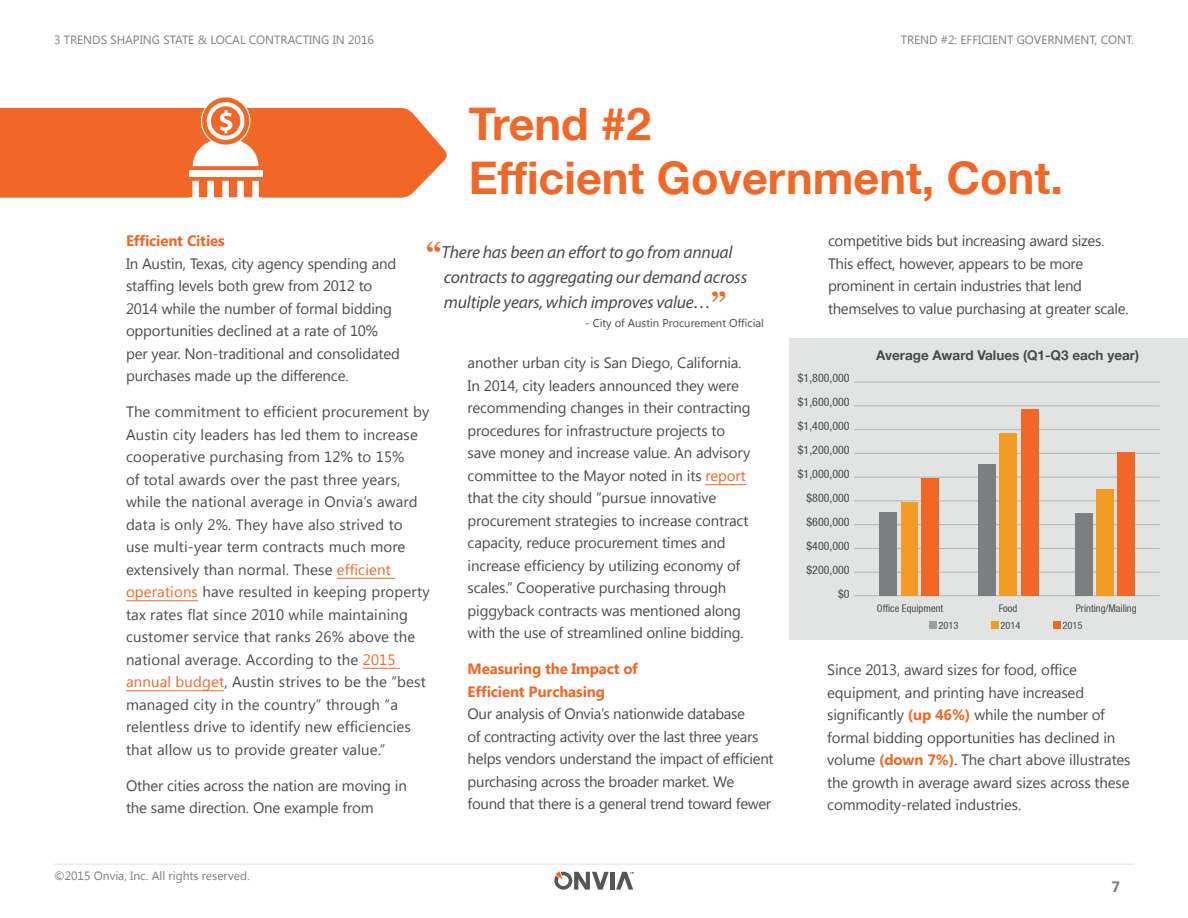
<style>
.page{position:relative;width:1188px;height:918px;background:#fff}
.page>*{position:absolute;margin:0;border:0;box-sizing:border-box;transform-origin:0 0}
.t1{font:700 45px/54px "Helvetica 75";color:#f26725}
.t2{font:italic 17.55px/25px "Myriad Pro";letter-spacing:-.01em;color:#494b4c}
.t3{font:15px/22.5px "Segoe UI";letter-spacing:-.01em;color:#494b4c}
.t4{font:15px/22.5px "Segoe UI";letter-spacing:.01em;color:#494b4c}
.t5{font:700 15px/22.5px "Segoe UI";letter-spacing:-.01em;color:#f26725}
.t6{font:700 15px "Segoe UI";color:#7c7e81}
.t7{font:700 13.5px "Helvetica 75";color:#494b4c}
.t8{font:12px "Segoe UI";color:#7d7e82}
.t9{font:condensed 12px/24px "Helvetica 57";color:#494b4c;text-align:right}
.t10{font:11.25px "Segoe UI";color:#494b4c}
.t11{font:condensed 10.5px "Helvetica 57";color:#494b4c}
.s1{color:#f26725}
.s2{font-family:"Georgia";font-weight:700;font-style:normal;font-size:30.15px;color:#f26725}
.s3{font-style:italic}
.s4{font-weight:700;color:#f26725}
.s5{color:#231f20}
</style>
<div class="page">
<hr style="left:54px;top:864px;width:1080px;height:1px;background:#e1e2e4">
<svg style="left:616px;top:872px;width:18px;height:18px"></svg>
<div style="left:610px;top:872px;width:5px;height:18px;background:#565656"></div>
<svg style="left:554px;top:872px;width:55px;height:18px"></svg>
<div style="left:789px;top:339px;width:399px;height:301px;background:#e2e4e4"></div>
<hr style="left:854px;top:595px;width:306px;height:1px;background:#b5b4b6">
<hr style="left:854px;top:382px;width:306px;height:1px;background:#b5b4b6">
<hr style="left:854px;top:405px;width:306px;height:1px;background:#b5b4b6">
<hr style="left:854px;top:429px;width:306px;height:1px;background:#b5b4b6">
<hr style="left:854px;top:453px;width:306px;height:1px;background:#b5b4b6">
<hr style="left:854px;top:477px;width:306px;height:1px;background:#b5b4b6">
<hr style="left:854px;top:501px;width:306px;height:1px;background:#b5b4b6">
<hr style="left:854px;top:524px;width:306px;height:1px;background:#b5b4b6">
<hr style="left:854px;top:548px;width:306px;height:1px;background:#b5b4b6">
<hr style="left:854px;top:572px;width:306px;height:1px;background:#b5b4b6">
<hr style="left:337px;top:578px;width:58px;height:1px;background:#f26725">
<hr style="left:126px;top:601px;width:72px;height:1px;background:#f26725">
<hr style="left:363px;top:668px;width:37px;height:1px;background:#f26725">
<hr style="left:126px;top:691px;width:98px;height:1px;background:#f26725">
<hr style="left:706px;top:484px;width:40px;height:1px;background:#f26725">
<div style="left:922px;top:479px;width:17px;height:117px;background:#f26725"></div>
<div style="left:901px;top:502px;width:17px;height:94px;background:#f49b24"></div>
<div style="left:879px;top:512px;width:18px;height:84px;background:#7d7e82"></div>
<div style="left:1021px;top:410px;width:18px;height:186px;background:#f26725"></div>
<div style="left:1000px;top:433px;width:17px;height:163px;background:#f49b24"></div>
<div style="left:978px;top:465px;width:17px;height:131px;background:#7d7e82"></div>
<div style="left:1118px;top:453px;width:17px;height:143px;background:#f26725"></div>
<div style="left:1097px;top:490px;width:17px;height:106px;background:#f49b24"></div>
<div style="left:1076px;top:513px;width:17px;height:83px;background:#7d7e82"></div>
<div style="left:929px;top:622px;width:7px;height:7px;background:#9d9fa2"></div>
<div style="left:991px;top:622px;width:7px;height:7px;background:#f49b24"></div>
<div style="left:1053px;top:622px;width:7px;height:7px;background:#f26725"></div>
<svg style="left:0;top:97px;width:447px;height:101px"></svg>
<p class="t8" style="left:54px;top:32px;width:322px">3 TRENDS SHAPING STATE &amp; LOCAL CONTRACTING IN 2016</p>
<p class="t8" style="left:901px;top:32px;width:235px">TREND #2: EFFICIENT GOVERNMENT, CONT.</p>
<h1 class="t1" style="left:469px;top:96px;width:596px">Trend #2<br>Efficient Government, Cont.</h1>
<p class="t5" style="left:126px;top:229px;width:100px">Efficient Cities</p>
<p class="t3" style="left:126px;top:251px;width:275px">In Austin, Texas, city agency spending and staffing levels both grew from 2012 to 2014 while the number of formal bidding opportunities declined at a rate of 10% per year. Non-traditional and consolidated purchases made up the difference.</p>
<p class="t4" style="left:126px;top:400px;width:305px">The commitment to efficient procurement by Austin city leaders has led them to increase cooperative purchasing from 12% to 15%<br>of total awards over the past three years, while the national average in Onvia’s award data is only 2%. They have also strived to<br>use multi-year term contracts much more extensively than normal. These <span class="s1">efficient operations</span> have resulted in keeping property tax rates flat since 2010 while maintaining customer service that ranks 26% above the national average. According to the <span class="s1">2015 annual budget</span>, Austin strives to be the “best managed city in the country” through “a relentless drive to identify new efficiencies that allow us to provide greater value.”</p>
<p class="t3" style="left:126px;top:773px;width:282px">Other cities across the nation are moving in the same direction. One example from</p>
<p class="t2" style="left:444px;top:239px;width:305px;text-indent:-18px"><span class="s2">“</span>There has been an effort to go from annual contracts to aggregating our demand across multiple years, which improves value…<span class="s2">”</span></p>
<p class="t10" style="left:585px;top:315px;width:180px"><span class="s3">-</span> City of Austin Procurement Official</p>
<p class="t3" style="left:468px;top:351px;width:285px">another urban city is San Diego, California.<br>In 2014, city leaders announced they were recommending changes in their contracting procedures for infrastructure projects to save money and increase value. An advisory committee to the Mayor noted in its <span class="s1">report </span>that the city should “pursue innovative procurement strategies to increase contract capacity, reduce procurement times and increase efficiency by utilizing economy of scales.” Cooperative purchasing through piggyback contracts was mentioned along with the use of streamlined online bidding.</p>
<p class="t5" style="left:468px;top:657px;width:172px">Measuring the Impact of<br>Efficient Purchasing</p>
<p class="t3" style="left:468px;top:702px;width:308px">Our analysis of Onvia’s nationwide database<br>of contracting activity over the last three years helps vendors understand the impact of efficient purchasing across the broader market. We found that there is a general trend toward fewer</p>
<p class="t8" style="left:54px;top:868px;width:197px">©2015 Onvia, Inc. All rights reserved.</p>
<p class="t3" style="left:828px;top:229px;width:302px">competitive bids but increasing award sizes.<br>This effect, however, appears to be more prominent in certain industries that lend themselves to value purchasing at greater scale.</p>
<p class="t9" style="left:798px;top:365px;width:53px">$1,800,000 $1,600,000 $1,400,000 $1,200,000 $1,000,000 $800,000 $600,000 $400,000 $200,000 $0</p>
<p class="t7" style="left:876px;top:347px;width:265px">Average Award Values (Q1-Q3 each year)</p>
<p class="t11" style="left:877px;top:602px;width:68px">Office Equipment</p>
<p class="t11" style="left:999px;top:602px;width:20px">Food</p>
<p class="t11" style="left:1076px;top:602px;width:62px">Printing/Mailing</p>
<p class="t11" style="left:938px;top:619px;width:22px">2013</p>
<p class="t11" style="left:1000px;top:619px;width:22px">2014</p>
<p class="t11" style="left:1062px;top:619px;width:22px">2015</p>
<p class="t3" style="left:827px;top:658px;width:305px">Since 2013, award sizes for food, office equipment, and printing have increased significantly <span class="s4">(up 46%)</span> while the number of formal bidding opportunities has declined in volume <span class="s4">(down 7%)</span><span class="s5">.</span> The chart above illustrates the growth in average award sizes across these commodity-related industries.</p>
<p class="t6" style="left:1112px;top:876px;width:10px">7</p>
</div>
